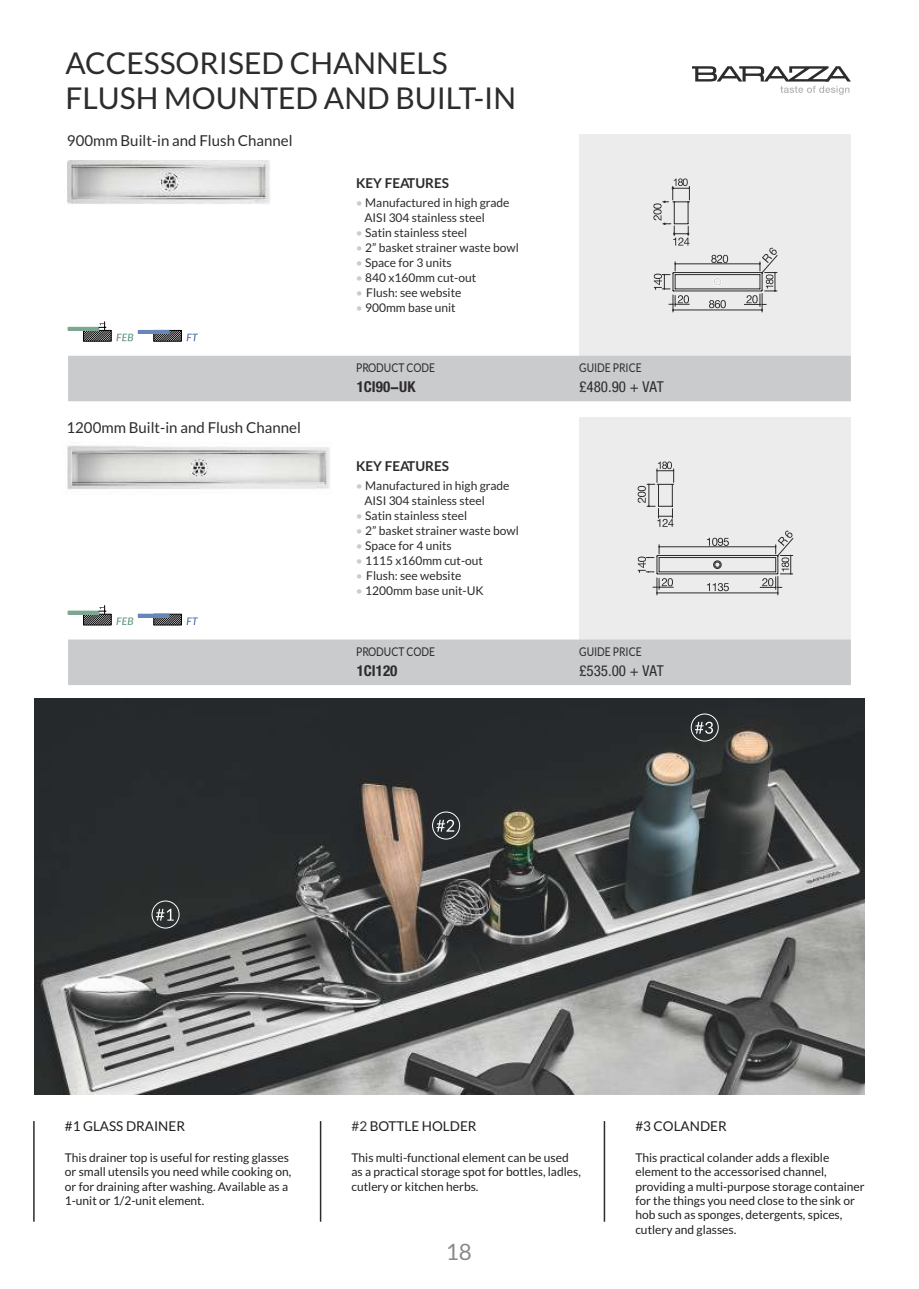
<style>
.page{position:relative;width:919px;height:1289px;background:#fff}
.page>*{position:absolute;margin:0;border:0;box-sizing:border-box;transform-origin:0 0}
.t1{font:30px/35.2px "Lato";color:#2d2b2d}
.t2{font:22.5px "Lato";color:#898a8c}
.t3{font:15px "Lato";color:#2d2b2d}
.t4{font:condensed 15px "Helvetica Neue LT";color:#2d2b2d}
.t5{font:700 condensed 15px "Helvetica Neue LT";color:#2d2b2d}
.t6{font:13.5px "Lato";color:#231f20}
.t7{font:700 13.5px "Lato";color:#2d2b2d}
.t8{font:12px/14.4px "Lato";color:#231f20}
.t9{font:12px/15px "Lato";color:#2d2b2d}
.t10{font:12px "Lato";color:#2d2b2d;scale:.85 1}
.s1{color:#cacbcd}
.s2{color:#343435}
</style>
<div class="page">
<img style="left:67px;top:161px;width:203px;height:43px">
<img style="left:67px;top:445px;width:263px;height:45px">
<div style="left:579px;top:417px;width:271px;height:222px;background:#ececed"></div>
<div style="left:68px;top:639px;width:782px;height:46px;background:#cacbcd"></div>
<svg style="left:692px;top:66px;width:158px;height:29px"></svg>
<div style="left:579px;top:135px;width:271px;height:221px;background:#ececed"></div>
<div style="left:68px;top:356px;width:782px;height:45px;background:#cacbcd"></div>
<svg style="left:653px;top:178px;width:124px;height:134px"></svg>
<svg style="left:637px;top:461px;width:156px;height:134px"></svg>
<svg style="left:153px;top:329px;width:45px;height:13px"></svg>
<div style="left:138px;top:330px;width:31px;height:3px;border:1px solid #6986b8"></div>
<div style="left:68px;top:327px;width:31px;height:3px;border:1px solid #7da790"></div>
<svg style="left:83px;top:322px;width:50px;height:20px"></svg>
<svg style="left:153px;top:613px;width:45px;height:12px"></svg>
<div style="left:138px;top:614px;width:31px;height:3px;border:1px solid #6986b8"></div>
<div style="left:68px;top:611px;width:31px;height:3px;border:1px solid #7da790"></div>
<svg style="left:83px;top:605px;width:50px;height:20px"></svg>
<img style="left:35px;top:698px;width:829px;height:396px">
<svg style="left:156px;top:908px;width:18px;height:12px"></svg>
<div style="left:152px;top:900px;width:27px;height:28px;border:1px solid #fefefe;border-radius:50%"></div>
<svg style="left:436px;top:819px;width:18px;height:12px"></svg>
<div style="left:432px;top:811px;width:28px;height:28px;border:1px solid #fefefe;border-radius:50%"></div>
<svg style="left:695px;top:721px;width:18px;height:12px"></svg>
<div style="left:690px;top:713px;width:28px;height:28px;border:1px solid #fefefe;border-radius:50%"></div>
<hr style="left:33px;top:1121px;width:2px;height:100px;background:#2d2b2d">
<hr style="left:320px;top:1121px;width:1px;height:100px;background:#2d2b2d">
<hr style="left:603px;top:1121px;width:2px;height:100px;background:#2d2b2d">
<h1 class="t1" style="left:65px;top:47px;width:452px">ACCESSORISED CHANNELS<br>FLUSH MOUNTED AND BUILT-IN</h1>
<p class="t3" style="left:67px;top:134px;width:227px">900mm Built-in and Flush Channel</p>
<p class="t3" style="left:67px;top:421px;width:236px">1200mm Built-in and Flush Channel</p>
<p class="t7" style="left:356px;top:177px;width:94px">KEY FEATURES</p>
<p class="t9" style="left:364px;top:196px;width:147px;text-indent:-9px"><span class="s1">•</span> Manufactured in high grade<br>AISI 304 stainless steel</p>
<p class="t9" style="left:356px;top:226px;width:113px"><span class="s1">•</span> Satin stainless steel</p>
<p class="t9" style="left:356px;top:271px;width:122px"><span class="s1">•</span> 840 x160mm cut-out</p>
<p class="t9" style="left:356px;top:286px;width:107px"><span class="s1">•</span> Flush: see website</p>
<p class="t9" style="left:356px;top:301px;width:101px"><span class="s1">•</span> 900mm base unit</p>
<p class="t9" style="left:356px;top:241px;width:164px"><span class="s1">•</span> 2” basket strainer waste bowl</p>
<p class="t9" style="left:356px;top:256px;width:97px"><span class="s1">•</span> Space for 3 units</p>
<p class="t10" style="left:356px;top:362px;width:94px">PRODUCT CODE</p>
<p class="t5" style="left:356px;top:378px;width:60px">1CI90-UK</p>
<p class="t7" style="left:356px;top:460px;width:94px">KEY FEATURES</p>
<p class="t9" style="left:364px;top:479px;width:147px;text-indent:-9px"><span class="s1">•</span> Manufactured in high grade<br>AISI 304 stainless steel</p>
<p class="t9" style="left:356px;top:509px;width:113px"><span class="s1">•</span> Satin stainless steel</p>
<p class="t9" style="left:356px;top:554px;width:129px"><span class="s1">•</span> 1115 x160mm cut-out</p>
<p class="t9" style="left:356px;top:569px;width:107px"><span class="s1">•</span> Flush: see website</p>
<p class="t9" style="left:356px;top:584px;width:129px"><span class="s1">•</span> 1200mm base unit-UK</p>
<p class="t9" style="left:356px;top:524px;width:164px"><span class="s1">•</span> 2” basket strainer waste bowl</p>
<p class="t9" style="left:356px;top:539px;width:97px"><span class="s1">•</span> Space for 4 units</p>
<p class="t10" style="left:356px;top:646px;width:94px">PRODUCT CODE</p>
<p class="t5" style="left:356px;top:661px;width:42px">1CI120</p>
<p class="t10" style="left:579px;top:362px;width:75px">GUIDE PRICE</p>
<p class="t4" style="left:579px;top:378px;width:86px">£480.90 + VAT</p>
<p class="t10" style="left:579px;top:646px;width:75px">GUIDE PRICE</p>
<p class="t4" style="left:579px;top:662px;width:86px">£535.00 + VAT</p>
<p class="t6" style="left:65px;top:1119px;width:122px">#1 GLASS DRAINER</p>
<p class="t8" style="left:65px;top:1150px;width:228px">This drainer top is useful for resting glasses or small utensils you need while cooking on, or for draining after washing. Available as a 1-unit or 1/2-unit element.</p>
<p class="t6" style="left:351px;top:1119px;width:127px"><span class="s2">#2</span> BOTTLE HOLDER</p>
<p class="t8" style="left:351px;top:1150px;width:231px">This multi-functional element can be used as a practical storage spot for bottles, ladles, cutlery or kitchen herbs.</p>
<h2 class="t2" style="left:446px;top:1241px;width:28px">18</h2>
<p class="t6" style="left:635px;top:1119px;width:93px">#3 COLANDER</p>
<p class="t8" style="left:635px;top:1150px;width:231px">This practical colander adds a flexible element to the accessorised channel, providing a multi-purpose storage container for the things you need close to the sink or hob such as sponges, detergents, spices, cutlery and glasses.</p>
</div>
